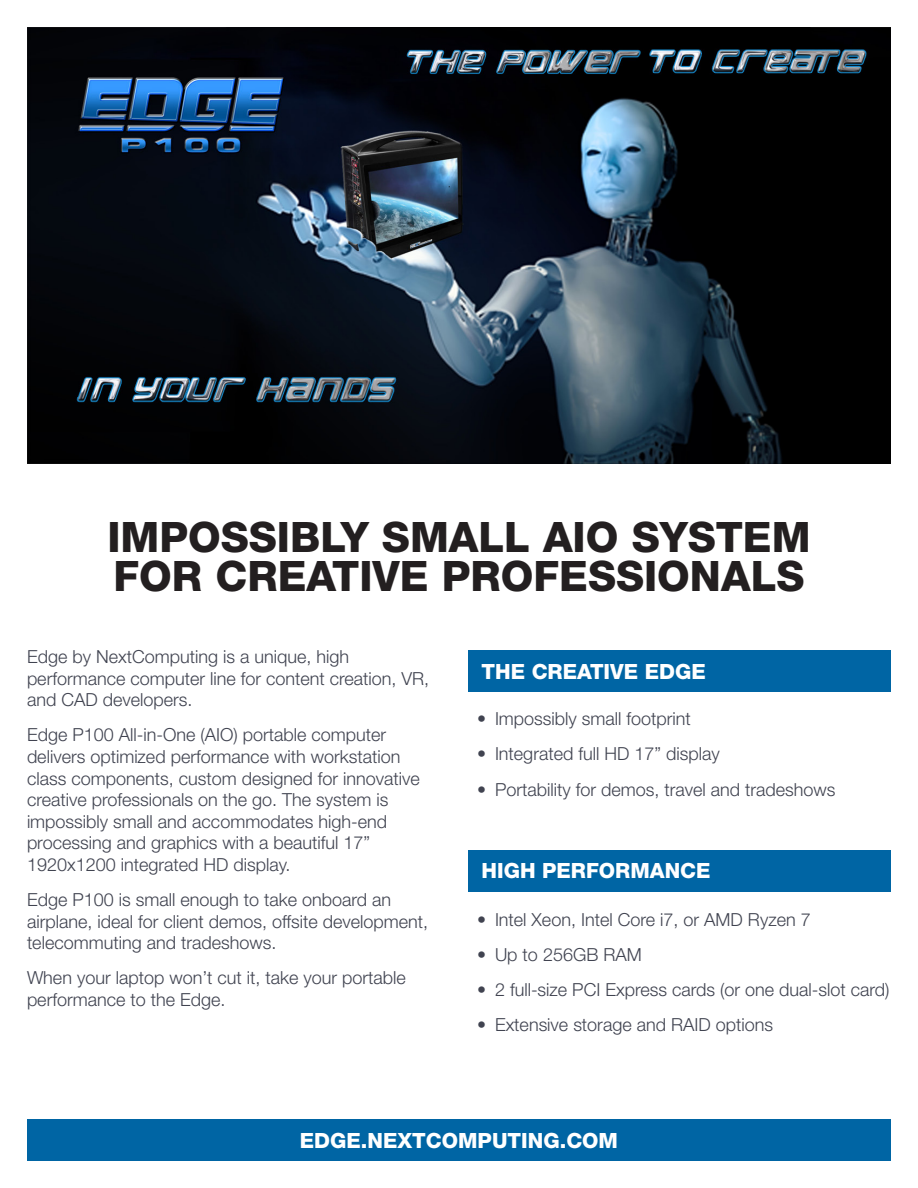
<style>
.page{position:relative;width:918px;height:1188px;background:#fff}
.page>*{position:absolute;margin:0;border:0;box-sizing:border-box;transform-origin:0 0}
.Front_Sub-Head_LG{font:800 42px/39px "Helvetica Neue LT Std";color:#231f20}
.Front_Sub-Head{font:800 21px "Helvetica Neue LT Std";color:#fff}
.Front_Body_Copy{font:300 18px/21.6px "Helvetica Neue LT Std";color:#404350}
</style>
<div class="page">
<img style="left:27px;top:27px;width:864px;height:436px">
<div style="left:468px;top:650px;width:423px;height:42px;background:#0065a4"></div>
<div style="left:468px;top:850px;width:423px;height:42px;background:#0065a4"></div>
<div style="left:27px;top:1119px;width:864px;height:42px;background:#0065a4"></div>
<p class="Front_Sub-Head_LG" style="left:107px;top:518px;width:705px">IMPOSSIBLY SMALL AIO SYSTEM<br>FOR CREATIVE PROFESSIONALS</p>
<p class="Front_Body_Copy" style="left:27px;top:646px;width:404px">Edge by NextComputing is a unique, high performance computer line for content creation, VR, and CAD developers.</p>
<p class="Front_Body_Copy" style="left:27px;top:724px;width:394px">Edge P100 All-in-One (AIO) portable computer delivers optimized performance with workstation class components, custom designed for innovative creative professionals on the go. The system is impossibly small and accommodates high-end processing and graphics with a beautiful 17” 1920x1200 integrated HD display.</p>
<p class="Front_Body_Copy" style="left:27px;top:889px;width:403px">Edge P100 is small enough to take onboard an airplane, ideal for client demos, offsite development, telecommuting and tradeshows.</p>
<p class="Front_Body_Copy" style="left:27px;top:967px;width:380px">When your laptop won’t cut it, take your portable performance to the Edge.</p>
<p class="Front_Sub-Head" style="left:482px;top:659px;width:226px">THE CREATIVE EDGE</p>
<p class="Front_Body_Copy" style="left:477px;top:708px;width:215px">• Impossibly small footprint</p>
<p class="Front_Body_Copy" style="left:477px;top:743px;width:244px">• Integrated full HD 17” display</p>
<p class="Front_Body_Copy" style="left:477px;top:778px;width:360px">• Portability for demos, travel and tradeshows</p>
<p class="Front_Sub-Head" style="left:482px;top:858px;width:231px">HIGH PERFORMANCE</p>
<p class="Front_Body_Copy" style="left:477px;top:909px;width:335px">• Intel Xeon, Intel Core i7, or AMD Ryzen 7</p>
<p class="Front_Body_Copy" style="left:477px;top:944px;width:166px">• Up to 256GB RAM</p>
<p class="Front_Body_Copy" style="left:477px;top:979px;width:414px">• 2 full-size PCI Express cards (or one dual-slot card)</p>
<p class="Front_Body_Copy" style="left:477px;top:1014px;width:298px">• Extensive storage and RAID options</p>
<p class="Front_Sub-Head" style="left:300px;top:1128px;width:320px">EDGE.NEXTCOMPUTING.COM</p>
</div>
